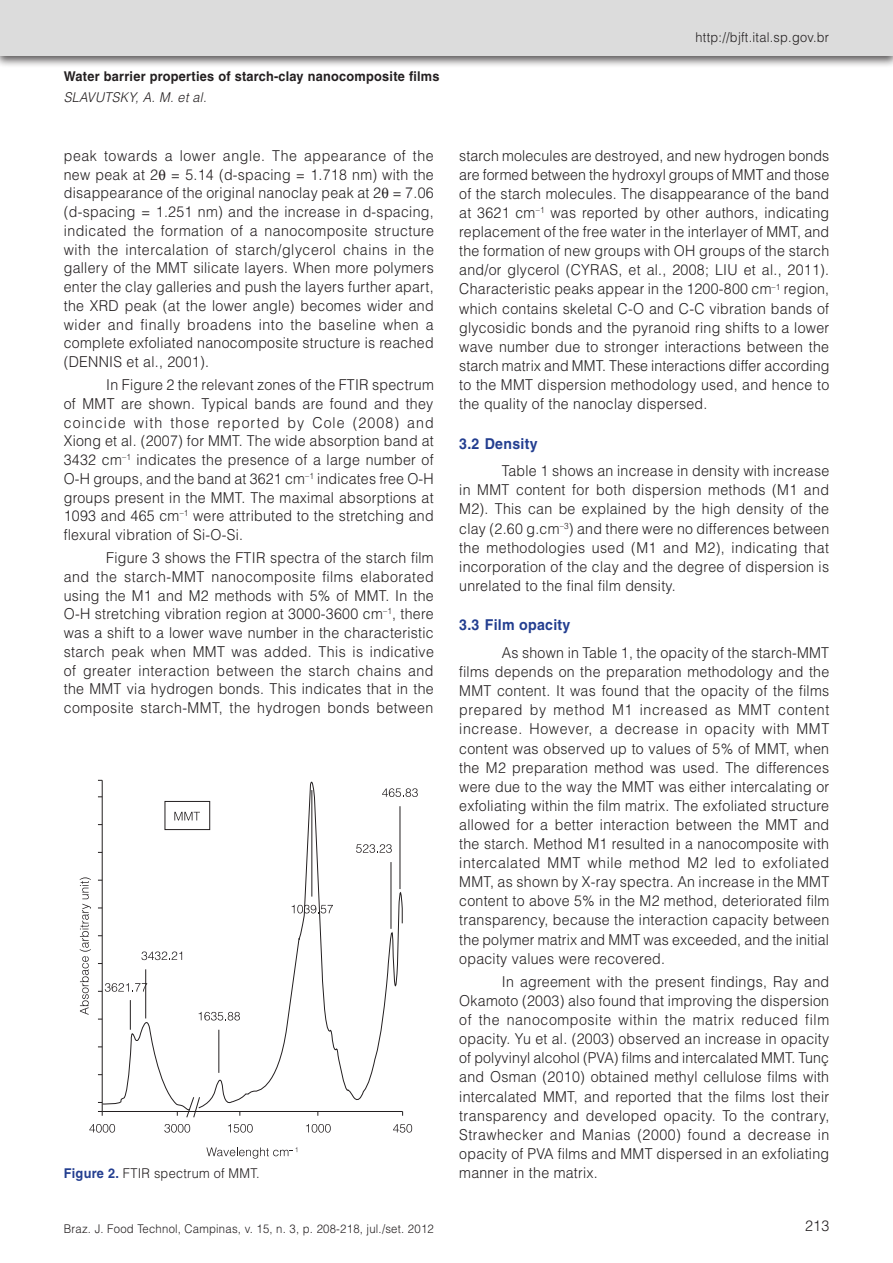
<style>
.page{position:relative;width:893px;height:1263px;background:#fff}
.page>*{position:absolute;margin:0;border:0;box-sizing:border-box;transform-origin:0 0}
.Corpo{font:300 15px/19px "Helvetica";letter-spacing:.02em;color:#231f20;text-align:justify;scale:.94 1}
.t1{font:700 15px "Helvetica";letter-spacing:.02em;color:#233e90;scale:.94 1}
.t2{font:700 13.5px "Helvetica";letter-spacing:.02em;color:#231f20;scale:.94 1}
._1__Legenda_figura{font:300 13.5px "Helvetica";letter-spacing:.02em;color:#231f20;scale:.94 1}
.t3{font:italic 300 13.5px "Helvetica";letter-spacing:.02em;color:#231f20;scale:.94 1}
.t4{font:300 12px "Helvetica";letter-spacing:.02em;color:#231f20;scale:.94 1}
.s1{font-weight:700;color:#233e90}
</style>
<div class="page">
<div style="left:0;top:0;width:893px;height:68px;background:#231f20;opacity:.75"></div>
<div style="left:0;top:0;width:893px;height:56px;background:#dcdcdc"></div>
<svg style="left:198px;top:781px;width:205px;height:319px"></svg>
<hr style="left:102px;top:780px;width:1px;height:331px;background:#231f20">
<hr style="left:102px;top:1111px;width:301px;height:1px;background:#231f20">
<hr style="left:130px;top:1000px;width:1px;height:30px;background:#231f20">
<hr style="left:145px;top:969px;width:1px;height:49px;background:#231f20">
<hr style="left:311px;top:790px;width:1px;height:106px;background:#231f20">
<hr style="left:400px;top:806px;width:1px;height:83px;background:#231f20">
<hr style="left:391px;top:862px;width:1px;height:67px;background:#231f20">
<div style="left:164px;top:801px;width:46px;height:29px;border:1px solid #231f20"></div>
<svg style="left:89px;top:1124px;width:26px;height:8px"></svg>
<svg style="left:164px;top:1124px;width:26px;height:8px"></svg>
<svg style="left:228px;top:1124px;width:25px;height:8px"></svg>
<svg style="left:306px;top:1124px;width:25px;height:8px"></svg>
<svg style="left:393px;top:1124px;width:19px;height:8px"></svg>
<svg style="left:206px;top:1147px;width:91px;height:12px"></svg>
<svg style="left:98px;top:983px;width:49px;height:9px"></svg>
<svg style="left:141px;top:951px;width:41px;height:9px"></svg>
<svg style="left:98px;top:1012px;width:142px;height:106px"></svg>
<svg style="left:292px;top:905px;width:41px;height:8px"></svg>
<svg style="left:356px;top:844px;width:36px;height:9px"></svg>
<svg style="left:382px;top:788px;width:36px;height:9px"></svg>
<svg style="left:174px;top:812px;width:26px;height:8px"></svg>
<svg style="left:80px;top:877px;width:11px;height:138px"></svg>
<p class="t2" style="left:64px;top:68px;width:401px">Water barrier properties of starch-clay nanocomposite films</p>
<p class="t3" style="left:64px;top:89px;width:153px">SLAVUTSKY, A. M. et al.</p>
<p class="Corpo" style="left:64px;top:146px;width:395px">peak towards a lower angle. The appearance of the new peak at 2 = 5.14 (d-spacing = 1.718 nm) with the disappearance of the original nanoclay peak at 2 = 7.06 (d-spacing = 1.251 nm) and the increase in d-spacing, indicated the formation of a nanocomposite structure with the intercalation of starch/glycerol chains in the gallery of the MMT silicate layers. When more polymers enter the clay galleries and push the layers further apart, the XRD peak (at the lower angle) becomes wider and wider and finally broadens into the baseline when a complete exfoliated nanocomposite structure is reached (DENNIS et al., 2001).</p>
<p class="Corpo" style="left:64px;top:375px;width:395px;text-indent:43px">In Figure 2 the relevant zones of the FTIR spectrum of MMT are shown. Typical bands are found and they coincide with those reported by Cole (2008) and Xiong et al. (2007) for MMT. The wide absorption band at 3432 cm<sup>–1</sup> indicates the presence of a large number of O-H groups, and the band at 3621 cm<sup>–1</sup> indicates free O-H groups present in the MMT. The maximal absorptions at 1093 and 465 cm<sup>–1</sup> were attributed to the stretching and flexural vibration of Si-O-Si.</p>
<p class="Corpo" style="left:64px;top:548px;width:395px;text-indent:43px">Figure 3 shows the FTIR spectra of the starch film and the starch-MMT nanocomposite films elaborated using the M1 and M2 methods with 5% of MMT. In the O-H stretching vibration region at 3000-3600 cm<sup>–1</sup>, there was a shift to a lower wave number in the characteristic starch peak when MMT was added. This is indicative of greater interaction between the starch chains and the MMT via hydrogen bonds. This indicates that in the composite starch-MMT, the hydrogen bonds between</p>
<p class="_1__Legenda_figura" style="left:64px;top:1165px;width:210px"><span class="s1">Figure 2.</span> FTIR spectrum of MMT.</p>
<p class="t4" style="left:64px;top:1221px;width:395px">Braz. J. Food Technol, Campinas, v. 15, n. 3, p. 208-218, jul./set. 2012</p>
<p class="_1__Legenda_figura" style="left:696px;top:29px;width:144px">http://bjft.ital.sp.gov.br</p>
<p class="Corpo" style="left:459px;top:146px;width:395px">starch molecules are destroyed, and new hydrogen bonds are formed between the hydroxyl groups of MMT and those of the starch molecules. The disappearance of the band at 3621 cm<sup>–1</sup> was reported by other authors, indicating replacement of the free water in the interlayer of MMT, and the formation of new groups with OH groups of the starch and/or glycerol (CYRAS, et al., 2008; LIU et al., 2011).<br>Characteristic peaks appear in the 1200-800 cm<sup>–1</sup> region, which contains skeletal C-O and C-C vibration bands of glycosidic bonds and the pyranoid ring shifts to a lower wave number due to stronger interactions between the starch matrix and MMT. These interactions differ according to the MMT dispersion methodology used, and hence to the quality of the nanoclay dispersed.</p>
<p class="t1" style="left:459px;top:434px;width:85px">3.2 Density</p>
<p class="Corpo" style="left:459px;top:461px;width:395px;text-indent:43px">Table 1 shows an increase in density with increase in MMT content for both dispersion methods (M1 and M2). This can be explained by the high density of the clay (2.60 g.cm<sup>–3</sup>) and there were no differences between the methodologies used (M1 and M2), indicating that incorporation of the clay and the degree of dispersion is unrelated to the final film density.</p>
<p class="t1" style="left:459px;top:616px;width:120px">3.3 Film opacity</p>
<p class="Corpo" style="left:459px;top:643px;width:395px;text-indent:43px">As shown in Table 1, the opacity of the starch-MMT films depends on the preparation methodology and the MMT content. It was found that the opacity of the films prepared by method M1 increased as MMT content increase. However, a decrease in opacity with MMT content was observed up to values of 5% of MMT, when the M2 preparation method was used. The differences were due to the way the MMT was either intercalating or exfoliating within the film matrix. The exfoliated structure allowed for a better interaction between the MMT and the starch. Method M1 resulted in a nanocomposite with intercalated MMT while method M2 led to exfoliated MMT, as shown by X-ray spectra. An increase in the MMT content to above 5% in the M2 method, deteriorated film transparency, because the interaction capacity between the polymer matrix and MMT was exceeded, and the initial opacity values were recovered.</p>
<p class="Corpo" style="left:459px;top:972px;width:395px;text-indent:43px">In agreement with the present findings, Ray and Okamoto (2003) also found that improving the dispersion of the nanocomposite within the matrix reduced film opacity. Yu et al. (2003) observed an increase in opacity of polyvinyl alcohol (PVA) films and intercalated MMT. Tunç and Osman (2010) obtained methyl cellulose films with intercalated MMT, and reported that the films lost their transparency and developed opacity. To the contrary, Strawhecker and Manias (2000) found a decrease in opacity of PVA films and MMT dispersed in an exfoliating manner in the matrix.</p>
<p class="Corpo" style="left:805px;top:1216px;width:27px">213</p>
</div>
